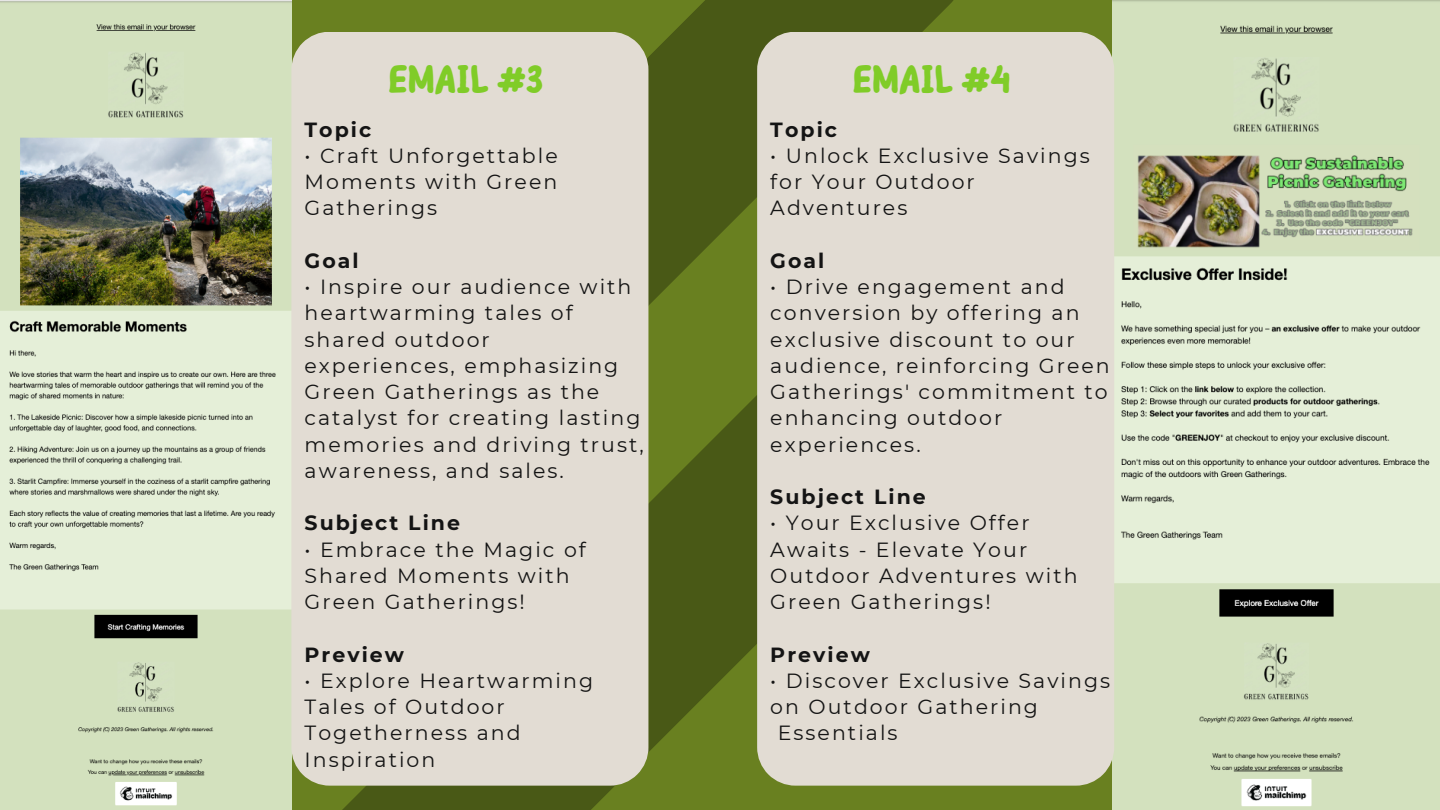
<style>
.page{position:relative;width:1440px;height:810px;background:#fff}
.page>*{position:absolute;margin:0;border:0;box-sizing:border-box;transform-origin:0 0}
.t1{font:700 40px "Childos Arabic";letter-spacing:-.03em;color:#80cc28}
.t2{font:20.5px/26.2px "Montserrat";letter-spacing:.1em;color:#141414}
.t3{font:700 20.5px "Montserrat";letter-spacing:.1em;color:#141414}
</style>
<div class="page">
<svg style="left:309px;top:497px;width:650px;height:313px;background:#56691a"></svg>
<svg style="left:333px;top:0;width:650px;height:497px;background:#586c1b"></svg>
<img style="left:0;top:0;width:292px;height:810px">
<img style="left:1112px;top:0;width:328px;height:810px">
<div style="left:291px;top:32px;width:357px;height:754px;background:#e2dcd3"></div>
<div style="left:757px;top:32px;width:357px;height:754px;background:#e2dcd3"></div>
<p class="t1" style="left:388px;top:51px;width:158px">EMAIL #3</p>
<p class="t3" style="left:305px;top:117px;width:68px">Topic</p>
<p class="t2" style="left:305px;top:142px;width:255px;text-align:justify">• Craft Unforgettable Moments with Green Gatherings</p>
<p class="t3" style="left:305px;top:248px;width:56px">Goal</p>
<p class="t2" style="left:305px;top:274px;width:341px">• Inspire our audience with heartwarming tales of shared outdoor experiences, emphasizing<br>Green Gatherings as the catalyst for creating lasting memories and driving trust, awareness, and sales.</p>
<p class="t3" style="left:305px;top:510px;width:157px">Subject Line</p>
<p class="t2" style="left:305px;top:536px;width:283px">• Embrace the Magic of<br>Shared Moments with<br>Green Gatherings!</p>
<p class="t3" style="left:305px;top:642px;width:101px">Preview</p>
<p class="t2" style="left:305px;top:667px;width:290px">• Explore Heartwarming<br>Tales of Outdoor<br>Togetherness and<br>Inspiration</p>
<p class="t1" style="left:852px;top:51px;width:160px">EMAIL #4</p>
<p class="t3" style="left:770px;top:117px;width:68px">Topic</p>
<p class="t2" style="left:770px;top:142px;width:321px">• Unlock Exclusive Savings for Your Outdoor<br>Adventures</p>
<p class="t3" style="left:770px;top:248px;width:56px">Goal</p>
<p class="t2" style="left:770px;top:274px;width:341px">• Drive engagement and conversion by offering an exclusive discount to our audience, reinforcing Green<br>Gatherings' commitment to enhancing outdoor</p>
<p class="t2" style="left:770px;top:431px;width:152px">experiences.</p>
<p class="t3" style="left:770px;top:484px;width:157px">Subject Line</p>
<p class="t2" style="left:770px;top:510px;width:309px">• Your Exclusive Offer<br>Awaits - Elevate Your<br>Outdoor Adventures with<br>Green Gatherings!</p>
<p class="t3" style="left:770px;top:642px;width:101px">Preview</p>
<p class="t2" style="left:770px;top:667px;width:341px">• Discover Exclusive Savings on Outdoor Gathering</p>
<p class="t2" style="left:778px;top:720px;width:121px">Essentials</p>
</div>
